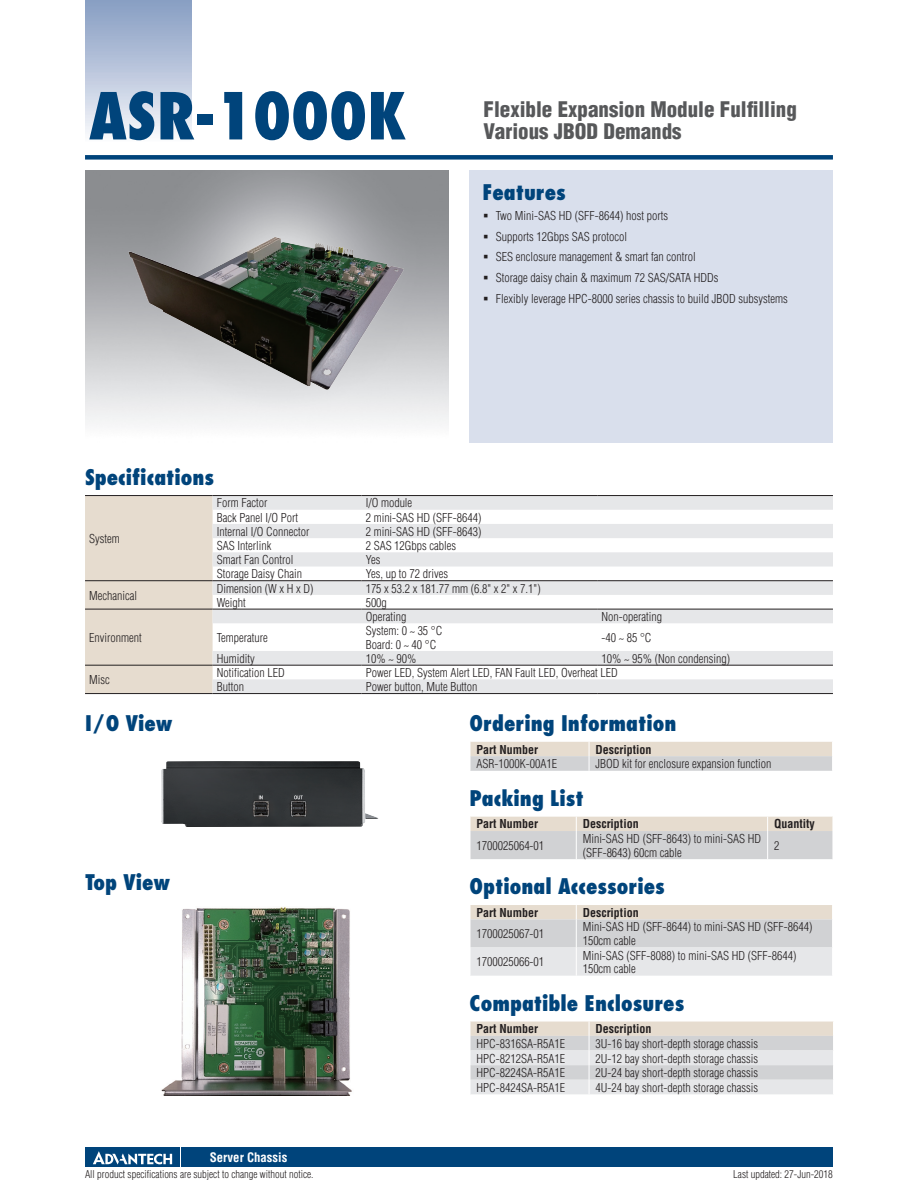
<style>
.page{position:relative;width:918px;height:1188px;background:#fff}
.page>*{position:absolute;margin:0;border:0;box-sizing:border-box;transform-origin:0 0}
.t1{font:800 condensed 63px "Futura";color:#00447b}
.t2{font:800 condensed 21px "Futura";color:#00447b}
.t3{font:900 condensed 21px/22.5px "Helvetica";color:#57585a}
.t4{font:700 condensed 12.75px "Helvetica";color:#fff}
.t5{font:300 condensed 12px/13.5px "Helvetica";color:#231f20}
.t6{font:700 condensed 12px "Helvetica";color:#231f20}
.t7{font:300 condensed 10.5px "Helvetica";color:#231f20}
</style>
<div class="page">
<div style="left:85px;top:155px;width:748px;height:5px;background:#00447b"></div>
<div style="left:85px;top:0;width:106px;height:143px;background:linear-gradient(to bottom,#849bc1,#f9fafc)"></div>
<div style="left:182px;top:1147px;width:651px;height:20px;background:#00447b"></div>
<div style="left:85px;top:1147px;width:95px;height:20px;background:#00447b"></div>
<svg style="left:93px;top:1151px;width:79px;height:14px"></svg>
<div style="left:470px;top:170px;width:363px;height:272px;background:#d9dfec"></div>
<div style="left:85px;top:496px;width:128px;height:197px;background:#e6dccf"></div>
<svg style="left:213px;top:496px;width:620px;height:197px;fill:#eeeef0"></svg>
<hr style="left:85px;top:580px;width:128px;height:1px;background:#231f20">
<hr style="left:213px;top:580px;width:148px;height:1px;background:#231f20">
<hr style="left:361px;top:580px;width:236px;height:1px;background:#231f20">
<hr style="left:597px;top:580px;width:236px;height:1px;background:#231f20">
<hr style="left:85px;top:495px;width:128px;height:1px;background:#231f20">
<hr style="left:213px;top:495px;width:148px;height:1px;background:#231f20">
<hr style="left:361px;top:495px;width:236px;height:1px;background:#231f20">
<hr style="left:597px;top:495px;width:236px;height:1px;background:#231f20">
<hr style="left:85px;top:609px;width:128px;height:1px;background:#231f20">
<hr style="left:213px;top:609px;width:148px;height:1px;background:#231f20">
<hr style="left:361px;top:609px;width:236px;height:1px;background:#231f20">
<hr style="left:597px;top:609px;width:236px;height:1px;background:#231f20">
<hr style="left:85px;top:665px;width:128px;height:1px;background:#231f20">
<hr style="left:213px;top:665px;width:148px;height:1px;background:#231f20">
<hr style="left:361px;top:665px;width:236px;height:1px;background:#231f20">
<hr style="left:597px;top:665px;width:236px;height:1px;background:#231f20">
<hr style="left:85px;top:693px;width:128px;height:1px;background:#231f20">
<hr style="left:213px;top:693px;width:148px;height:1px;background:#231f20">
<hr style="left:361px;top:693px;width:236px;height:1px;background:#231f20">
<hr style="left:597px;top:693px;width:236px;height:1px;background:#231f20">
<svg style="left:470px;top:742px;width:362px;height:29px;background:#dbd7d2"></svg>
<svg style="left:470px;top:817px;width:363px;height:42px;background:#d8d5d2"></svg>
<svg style="left:470px;top:905px;width:362px;height:71px;background:#dedddc"></svg>
<svg style="left:470px;top:1022px;width:363px;height:72px;background:#dddcdb"></svg>
<img style="left:124px;top:232px;width:298px;height:168px">
<img style="left:161px;top:761px;width:217px;height:66px">
<img style="left:161px;top:907px;width:191px;height:189px">
<h1 class="t1" style="left:89px;top:77px;width:320px">ASR-1000K</h1>
<h2 class="t2" style="left:85px;top:464px;width:131px">Specifications</h2>
<h2 class="t3" style="left:484px;top:98px;width:315px">Flexible Expansion Module Fulfilling<br>Various JBOD Demands</h2>
<h2 class="t2" style="left:482px;top:179px;width:85px">Features</h2>
<p class="t5" style="left:496px;top:205px;width:293px;line-height:20.7px">Two Mini-SAS HD (SFF-8644) host ports<br>Supports 12Gbps SAS protocol<br>SES enclosure management &amp; smart fan control<br>Storage daisy chain &amp; maximum 72 SAS/SATA HDDs<br>Flexibly leverage HPC-8000 series chassis to build JBOD subsystems</p>
<p class="t5" style="left:89px;top:532px;width:32px">System</p>
<p class="t5" style="left:89px;top:589px;width:49px">Mechanical</p>
<p class="t5" style="left:89px;top:631px;width:54px">Environment</p>
<p class="t5" style="left:89px;top:673px;width:22px">Misc</p>
<p class="t5" style="left:217px;top:496px;width:52px">Form Factor</p>
<p class="t5" style="left:366px;top:496px;width:48px">I/O module</p>
<p class="t5" style="left:217px;top:510px;width:83px">Back Panel I/O Port</p>
<p class="t5" style="left:366px;top:510px;width:117px">2 mini-SAS HD (SFF-8644)</p>
<p class="t5" style="left:217px;top:525px;width:94px">Internal I/O Connector</p>
<p class="t5" style="left:366px;top:525px;width:117px">2 mini-SAS HD (SFF-8643)</p>
<p class="t5" style="left:217px;top:539px;width:56px">SAS Interlink</p>
<p class="t5" style="left:366px;top:539px;width:92px">2 SAS 12Gbps cables</p>
<p class="t5" style="left:217px;top:553px;width:78px">Smart Fan Control</p>
<p class="t5" style="left:366px;top:553px;width:16px">Yes</p>
<p class="t5" style="left:217px;top:567px;width:87px">Storage Daisy Chain</p>
<p class="t5" style="left:366px;top:567px;width:84px">Yes, up to 72 drives</p>
<p class="t5" style="left:217px;top:581px;width:98px">Dimension (W x H x D)</p>
<p class="t5" style="left:366px;top:581px;width:177px">175 x 53.2 x 181.77 mm (6.8" x 2" x 7.1")</p>
<p class="t5" style="left:217px;top:596px;width:31px">Weight</p>
<p class="t5" style="left:366px;top:596px;width:23px">500g</p>
<p class="t5" style="left:366px;top:610px;width:42px">Operating</p>
<p class="t5" style="left:601px;top:610px;width:62px">Non-operating</p>
<p class="t5" style="left:217px;top:631px;width:53px">Temperature</p>
<p class="t5" style="left:366px;top:624px;width:78px">System: 0 ~ 35 °C<br>Board: 0 ~ 40 °C</p>
<p class="t5" style="left:601px;top:631px;width:52px">-40 ~ 85 °C</p>
<p class="t5" style="left:217px;top:652px;width:39px">Humidity</p>
<p class="t5" style="left:366px;top:652px;width:52px">10% ~ 90%</p>
<p class="t5" style="left:601px;top:652px;width:130px">10% ~ 95% (Non condensing)</p>
<p class="t5" style="left:217px;top:666px;width:69px">Notification LED</p>
<p class="t5" style="left:366px;top:666px;width:254px">Power LED, System Alert LED, FAN Fault LED, Overheat LED</p>
<p class="t5" style="left:217px;top:680px;width:29px">Button</p>
<p class="t5" style="left:366px;top:680px;width:113px">Power button, Mute Button</p>
<h2 class="t2" style="left:85px;top:710px;width:89px">I/O View</h2>
<h2 class="t2" style="left:470px;top:710px;width:208px">Ordering Information</h2>
<p class="t6" style="left:476px;top:742px;width:63px">Part Number</p>
<p class="t6" style="left:595px;top:742px;width:57px">Description</p>
<p class="t5" style="left:476px;top:757px;width:82px">ASR-1000K-00A1E</p>
<p class="t5" style="left:595px;top:757px;width:177px">JBOD kit for enclosure expansion function</p>
<h2 class="t2" style="left:470px;top:785px;width:116px">Packing List</h2>
<p class="t6" style="left:476px;top:817px;width:63px">Part Number</p>
<p class="t6" style="left:583px;top:817px;width:57px">Description</p>
<p class="t6" style="left:774px;top:817px;width:42px">Quantity</p>
<p class="t5" style="left:476px;top:839px;width:69px">1700025064-01</p>
<p class="t5" style="left:583px;top:832px;width:180px">Mini-SAS HD (SFF-8643) to mini-SAS HD (SFF-8643) 60cm cable</p>
<p class="t5" style="left:774px;top:839px;width:7px">2</p>
<h2 class="t2" style="left:470px;top:873px;width:197px">Optional Accessories</h2>
<p class="t6" style="left:476px;top:905px;width:63px">Part Number</p>
<p class="t6" style="left:583px;top:905px;width:57px">Description</p>
<p class="t5" style="left:476px;top:927px;width:69px">1700025067-01</p>
<p class="t5" style="left:583px;top:920px;width:231px">Mini-SAS HD (SFF-8644) to mini-SAS HD (SFF-8644)<br>150cm cable</p>
<p class="t5" style="left:476px;top:955px;width:69px">1700025066-01</p>
<p class="t5" style="left:583px;top:948px;width:215px">Mini-SAS (SFF-8088) to mini-SAS HD (SFF-8644)<br>150cm cable</p>
<h2 class="t2" style="left:470px;top:990px;width:216px">Compatible Enclosures</h2>
<p class="t6" style="left:476px;top:1022px;width:63px">Part Number</p>
<p class="t6" style="left:595px;top:1022px;width:57px">Description</p>
<p class="t5" style="left:476px;top:1037px;width:90px">HPC-8316SA-R5A1E</p>
<p class="t5" style="left:595px;top:1037px;width:164px">3U-16 bay short-depth storage chassis</p>
<p class="t5" style="left:476px;top:1051px;width:90px">HPC-8212SA-R5A1E</p>
<p class="t5" style="left:595px;top:1051px;width:164px">2U-12 bay short-depth storage chassis</p>
<p class="t5" style="left:476px;top:1066px;width:90px">HPC-8224SA-R5A1E</p>
<p class="t5" style="left:595px;top:1066px;width:164px">2U-24 bay short-depth storage chassis</p>
<p class="t5" style="left:476px;top:1081px;width:90px">HPC-8424SA-R5A1E</p>
<p class="t5" style="left:595px;top:1081px;width:164px">4U-24 bay short-depth storage chassis</p>
<h2 class="t2" style="left:85px;top:869px;width:87px">Top View</h2>
<p class="t4" style="left:210px;top:1150px;width:79px">Server Chassis</p>
<p class="t7" style="left:85px;top:1168px;width:230px">All product specifications are subject to change without notice.</p>
<p class="t7" style="left:733px;top:1168px;width:101px">Last updated: 27-Jun-2018</p>
</div>
